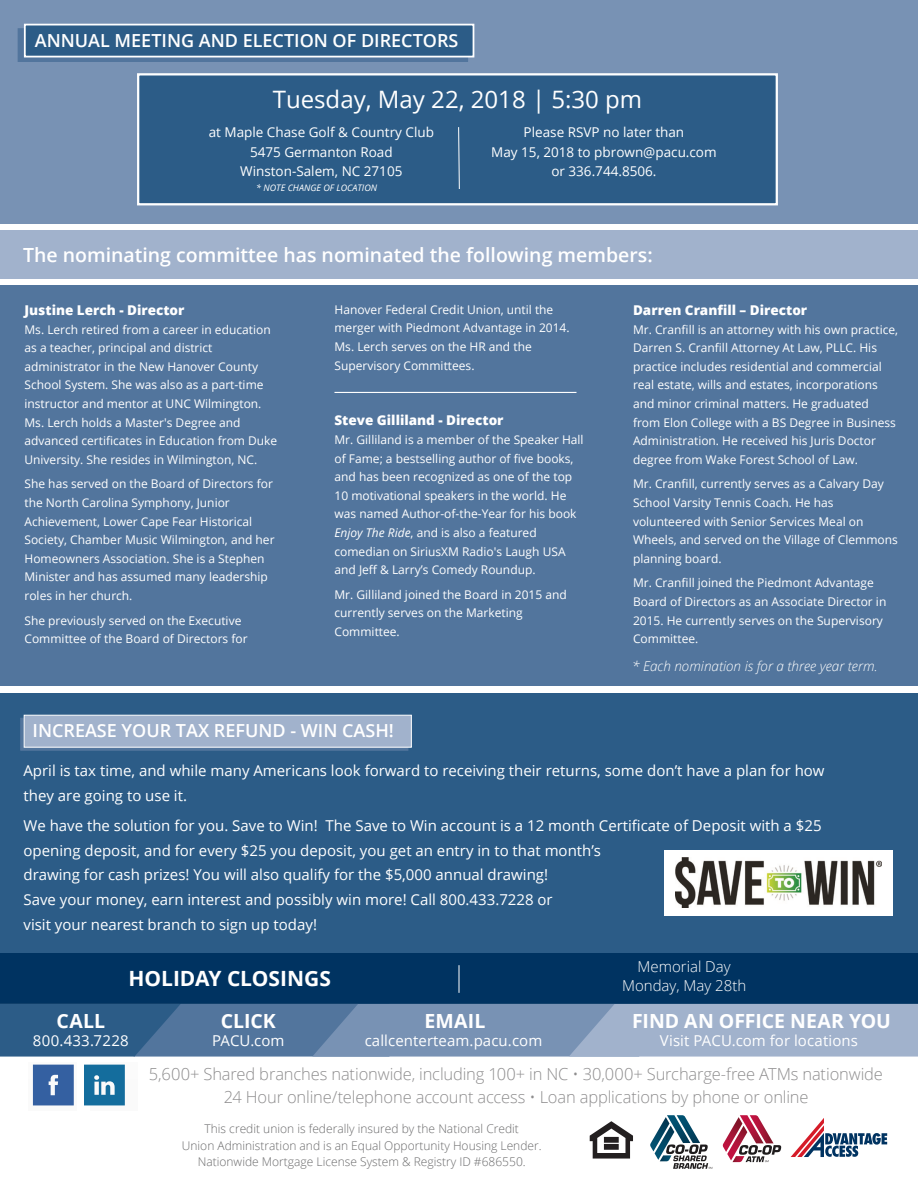
<style>
.page{position:relative;width:918px;height:1188px;background:#fff}
.page>*{position:absolute;margin:0;border:0;box-sizing:border-box;transform-origin:0 0}
.t1{font:24px "Open Sans";color:#fff}
.t2{font:700 21px "Open Sans";letter-spacing:-.005em;color:#fff}
.t3{font:600 19.5px "Open Sans";color:#fff}
.t4{font:700 19.5px "Open Sans";color:#fff}
.t5{font:600 18px "Open Sans";color:#fff}
.t6{font:300 16.5px/22.5px "Open Sans";letter-spacing:-.01em;color:#8e8d8e;text-align:center}
.t7{font:15px/24.6px "Open Sans";color:#fff}
.t8{font:300 15px/19.2px "Open Sans";color:#fff;text-align:center}
.t9{font:13.5px/19.2px "Open Sans";color:#fff;text-align:center}
.t10{font:800 13.5px "Open Sans";color:#fff}
.t11{font:italic 300 13.5px "Open Sans";color:#fff}
.t12{font:12px/18.6px "Open Sans";color:#fff}
.t13{font:300 12px/16.5px "Open Sans";color:#6a6a6b;text-align:center}
.t14{font:italic 9px "Open Sans";color:#fff}
.s1{font-style:italic}
</style>
<div class="page">
<svg style="left:0;top:1004px;width:918px;height:53px;background:#728fb0"></svg>
<svg style="left:650px;top:1115px;width:62px;height:54px"></svg>
<svg style="left:723px;top:1115px;width:58px;height:47px"></svg>
<svg style="left:791px;top:1118px;width:96px;height:39px"></svg>
<svg style="left:32px;top:1064px;width:42px;height:42px"></svg>
<svg style="left:33px;top:1065px;width:41px;height:40px;background:#426ba7"></svg>
<svg style="left:90px;top:1064px;width:35px;height:42px"></svg>
<svg style="left:84px;top:1065px;width:41px;height:40px;background:#317ea8"></svg>
<div style="left:0;top:952px;width:918px;height:52px;background:#003361"></div>
<svg style="left:590px;top:1121px;width:43px;height:38px"></svg>
<div style="left:0;top:0;width:918px;height:223px;background:#7892b4"></div>
<div style="left:0;top:285px;width:918px;height:401px;background:#52759d"></div>
<div style="left:18px;top:28px;width:450px;height:34px;background:linear-gradient(to right,#52759d,#52759d);border:2px solid #52759d"></div>
<div style="left:24px;top:24px;width:450px;height:33px;background:#2c5c87;border:2px solid #fff"></div>
<div style="left:137px;top:73px;width:641px;height:132px;background:#2c5c87;border:2px solid #fff"></div>
<div style="left:0;top:693px;width:918px;height:259px;background:#2c5c87"></div>
<div style="left:20px;top:718px;width:388px;height:33px;background:#52759d"></div>
<div style="left:24px;top:715px;width:388px;height:33px;background:#a1b2cc;border:1px solid #fff"></div>
<div style="left:664px;top:850px;width:228px;height:65px;background:#fff"></div>
<img style="left:676px;top:857px;width:205px;height:50px">
<svg style="left:458px;top:127px;width:2px;height:62px"></svg>
<svg style="left:459px;top:965px;width:1px;height:28px"></svg>
<div style="left:0;top:230px;width:918px;height:49px;background:#a1b2cc"></div>
<hr style="left:334px;top:392px;width:242px;height:1px;background:#fff">
<h3 class="t5" style="left:35px;top:28px;width:425px">ANNUAL MEETING AND ELECTION OF DIRECTORS</h3>
<h1 class="t1" style="left:273px;top:83px;width:371px">Tuesday, May 22, 2018 | 5:30 pm</h1>
<p class="t9" style="left:491px;top:123px;width:227px">Please RSVP no later than<br>May 15, 2018 to pbrown@pacu.com or 336.744.8506.</p>
<p class="t14" style="left:256px;top:182px;width:123px">* NOTE CHANGE OF LOCATION</p>
<p class="t9" style="left:209px;top:123px;width:227px">at Maple Chase Golf &amp; Country Club<br>5475 Germanton Road<br>Winston-Salem, NC 27105</p>
<h3 class="t3" style="left:23px;top:241px;width:631px">The nominating committee has nominated the following members:</h3>
<p class="t10" style="left:24px;top:300px;width:162px">Justine Lerch - Director</p>
<p class="t12" style="left:24px;top:320px;width:254px">Ms. Lerch retired from a career in education as a teacher, principal and district administrator in the New Hanover County School System. She was also as a part-time instructor and mentor at UNC Wilmington.<br>Ms. Lerch holds a Master's Degree and advanced certificates in Education from Duke University. She resides in Wilmington, NC.</p>
<p class="t12" style="left:24px;top:474px;width:252px">She has served on the Board of Directors for the North Carolina Symphony, Junior Achievement, Lower Cape Fear Historical Society, Chamber Music Wilmington, and her Homeowners Association. She is a Stephen Minister and has assumed many leadership roles in her church.</p>
<p class="t12" style="left:24px;top:611px;width:225px">She previously served on the Executive<br>Committee of the Board of Directors for</p>
<p class="t12" style="left:334px;top:300px;width:237px">Hanover Federal Credit Union, until the merger with Piedmont Advantage in 2014.<br>Ms. Lerch serves on the HR and the Supervisory Committees.</p>
<p class="t10" style="left:334px;top:410px;width:171px">Steve Gilliland - Director</p>
<p class="t12" style="left:334px;top:430px;width:251px">Mr. Gilliland is a member of the Speaker Hall of Fame; a bestselling author of five books, and has been recognized as one of the top 10 motivational speakers in the world. He was named Author-of-the-Year for his book <span class="s1">Enjoy The Ride</span>, and is also a featured comedian on SiriusXM Radio's Laugh USA and Jeff &amp; Larry’s Comedy Roundup.</p>
<p class="t12" style="left:334px;top:585px;width:234px">Mr. Gilliland joined the Board in 2015 and currently serves on the Marketing<br>Committee.</p>
<h3 class="t5" style="left:33px;top:718px;width:363px">INCREASE YOUR TAX REFUND - WIN CASH!</h3>
<p class="t10" style="left:633px;top:300px;width:176px">Darren Cranfill – Director</p>
<p class="t12" style="left:633px;top:320px;width:267px">Mr. Cranfill is an attorney with his own practice, Darren S. Cranfill Attorney At Law, PLLC. His practice includes residential and commercial real estate, wills and estates, incorporations and minor criminal matters. He graduated from Elon College with a BS Degree in Business Administration. He received his Juris Doctor degree from Wake Forest School of Law.</p>
<p class="t12" style="left:633px;top:474px;width:266px">Mr. Cranfill, currently serves as a Calvary Day School Varsity Tennis Coach. He has volunteered with Senior Services Meal on Wheels, and served on the Village of Clemmons planning board.</p>
<p class="t12" style="left:633px;top:573px;width:255px">Mr. Cranfill joined the Piedmont Advantage Board of Directors as an Associate Director in 2015. He currently serves on the Supervisory Committee.</p>
<p class="t11" style="left:632px;top:657px;width:247px">* Each nomination is for a three year term.</p>
<p class="t7" style="left:23px;top:758px;width:803px">April is tax time, and while many Americans look forward to receiving their returns, some don’t have a plan for how they are going to use it.</p>
<p class="t7" style="left:23px;top:813px;width:800px">We have the solution for you. Save to Win! The Save to Win account is a 12 month Certificate of Deposit with a $25 opening deposit, and for every $25 you deposit, you get an entry in to that month’s<br>drawing for cash prizes! You will also qualify for the $5,000 annual drawing!<br>Save your money, earn interest and possibly win more! Call 800.433.7228 or<br>visit your nearest branch to sign up today!</p>
<h2 class="t2" style="left:128px;top:963px;width:204px">HOLIDAY CLOSINGS</h2>
<p class="t8" style="left:622px;top:957px;width:126px">Memorial Day<br>Monday, May 28th</p>
<h3 class="t4" style="left:57px;top:1007px;width:50px">CALL</h3>
<p class="t7" style="left:33px;top:1027px;width:97px">800.433.7228</p>
<h3 class="t4" style="left:221px;top:1007px;width:57px">CLICK</h3>
<p class="t7" style="left:212px;top:1027px;width:74px">PACU.com</p>
<h3 class="t4" style="left:425px;top:1007px;width:62px">EMAIL</h3>
<p class="t7" style="left:365px;top:1027px;width:179px">callcenterteam.pacu.com</p>
<h3 class="t4" style="left:632px;top:1007px;width:260px">FIND AN OFFICE NEAR YOU</h3>
<p class="t7" style="left:660px;top:1027px;width:199px">Visit PACU.com for locations</p>
<h3 class="t6" style="left:149px;top:1063px;width:736px">5,600+ Shared branches nationwide, including 100+ in NC • 30,000+ Surcharge-free ATMs nationwide<br>24 Hour online/telephone account access • Loan applications by phone or online</h3>
<p class="t13" style="left:182px;top:1121px;width:361px">This credit union is federally insured by the National Credit<br>Union Administration and is an Equal Opportunity Housing Lender.<br>Nationwide Mortgage License System &amp; Registry ID #686550.</p>
</div>
